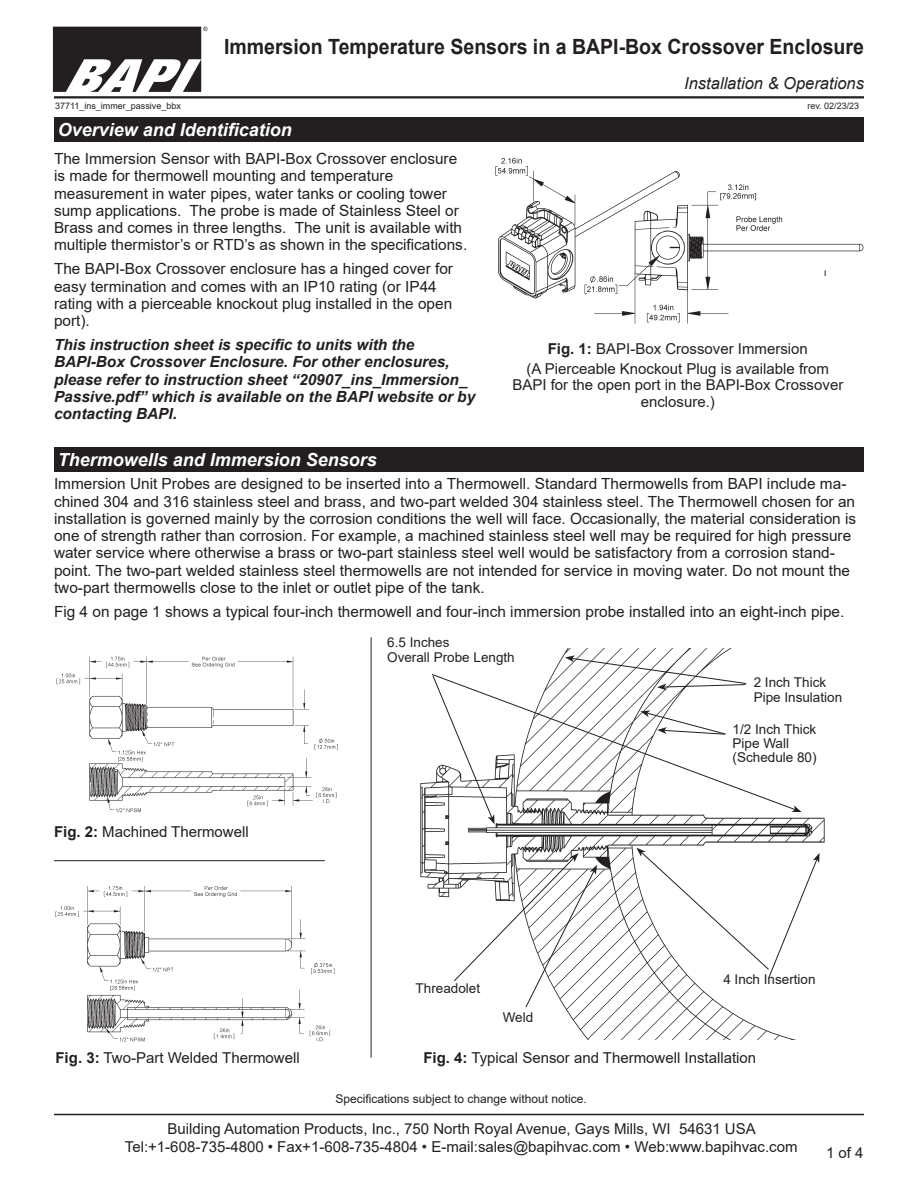
<style>
.page{position:relative;width:918px;height:1188px;background:#fff}
.page>*{position:absolute;margin:0;border:0;box-sizing:border-box;transform-origin:0 0}
.t1{font:700 21px "Arial";color:#231f20;scale:.93 1}
.Datasheet_Section_Ti{font:italic 700 18px "Arial";color:#fff}
.t2{font:italic 16.5px "Arial";color:#231f20}
.t3{font:15.3px/17.2px "Arial";color:#231f20}
.t4{font:italic 700 15.3px/17.2px "Arial";color:#231f20}
.t5{font:15px/16.5px "Arial";color:#231f20;text-align:center}
.t6{font:13.5px "Arial";color:#231f20}
.t7{font:12px "Arial";color:#231f20}
.t8{font:9px "Arial";color:#231f20}
.s1{font-weight:700}
</style>
<div class="page">
<img style="left:53px;top:27px;width:155px;height:65px">
<hr style="left:54px;top:96px;width:810px;height:2px;background:#231f20">
<hr style="left:54px;top:1114px;width:810px;height:1px;background:#231f20">
<img style="left:420px;top:649px;width:405px;height:390px">
<hr style="left:54px;top:860px;width:271px;height:1px;background:#231f20">
<hr style="left:371px;top:637px;width:1px;height:421px;background:#231f20">
<svg style="left:565px;top:655px;width:182px;height:18px"></svg>
<svg style="left:636px;top:848px;width:184px;height:130px"></svg>
<svg style="left:431px;top:673px;width:365px;height:138px"></svg>
<svg style="left:792px;top:806px;width:10px;height:6px"></svg>
<svg style="left:453px;top:853px;width:144px;height:155px"></svg>
<svg style="left:432px;top:675px;width:63px;height:149px"></svg>
<img style="left:495px;top:157px;width:369px;height:167px">
<img style="left:56px;top:656px;width:282px;height:157px">
<img style="left:55px;top:886px;width:280px;height:156px">
<div style="left:54px;top:118px;width:810px;height:24px;background:#231f20"></div>
<div style="left:54px;top:447px;width:810px;height:25px;background:#231f20"></div>
<h1 class="t1" style="left:224px;top:32px;width:690px">Immersion Temperature Sensors in a BAPI-Box Crossover Enclosure</h1>
<p class="t2" style="left:684px;top:72px;width:181px">Installation &amp; Operations</p>
<p class="t8" style="left:55px;top:100px;width:127px">37711_ins_immer_passive_bbx</p>
<p class="t8" style="left:807px;top:99px;width:53px">rev. 02/23/23</p>
<p class="Datasheet_Section_Ti" style="left:58px;top:118px;width:236px">Overview and Identification</p>
<p class="t3" style="left:54px;top:150px;width:415px">The Immersion Sensor with BAPI-Box Crossover enclosure is made for thermowell mounting and temperature measurement in water pipes, water tanks or cooling tower sump applications. The probe is made of Stainless Steel or Brass and comes in three lengths. The unit is available with multiple thermistor’s or RTD’s as shown in the specifications.</p>
<p class="t3" style="left:54px;top:260px;width:401px">The BAPI-Box Crossover enclosure has a hinged cover for easy termination and comes with an IP10 rating (or IP44 rating with a pierceable knockout plug installed in the open port).</p>
<p class="t4" style="left:54px;top:337px;width:423px">This instruction sheet is specific to units with the BAPI-Box Crossover Enclosure. For other enclosures, please refer to instruction sheet “20907_ins_Immersion_ Passive.pdf” which is available on the BAPI website or by contacting BAPI.</p>
<p class="t5" style="left:548px;top:341px;width:262px"><span class="s1">Fig. 1:</span> BAPI-Box Crossover Immersion</p>
<p class="t5" style="left:512px;top:360px;width:332px">(A Pierceable Knockout Plug is available from<br>BAPI for the open port in the BAPI-Box Crossover enclosure.)</p>
<p class="Datasheet_Section_Ti" style="left:58px;top:447px;width:321px">Thermowells and Immersion Sensors</p>
<p class="t3" style="left:54px;top:475px;width:804px">Immersion Unit Probes are designed to be inserted into a Thermowell. Standard Thermowells from BAPI include ma&shy;chined 304 and 316 stainless steel and brass, and two-part welded 304 stainless steel. The Thermowell chosen for an installation is governed mainly by the corrosion conditions the well will face. Occasionally, the material consideration is one of strength rather than corrosion. For example, a machined stainless steel well may be required for high pressure water service where otherwise a brass or two-part stainless steel well would be satisfactory from a corrosion stand&shy;point. The two-part welded stainless steel thermowells are not intended for service in moving water. Do not mount the two-part thermowells close to the inlet or outlet pipe of the tank.</p>
<p class="t3" style="left:54px;top:603px;width:792px">Fig 4 on page 1 shows a typical four-inch thermowell and four-inch immersion probe installed into an eight-inch pipe.</p>
<p class="t5" style="left:54px;top:823px;width:196px"><span class="s1">Fig. 2:</span> Machined Thermowell</p>
<p class="t6" style="left:387px;top:633px;width:64px">6.5 Inches</p>
<p class="t6" style="left:387px;top:647px;width:129px">Overall Probe Length</p>
<p class="t6" style="left:416px;top:979px;width:66px">Threadolet</p>
<p class="t6" style="left:503px;top:1008px;width:32px">Weld</p>
<p class="t6" style="left:754px;top:673px;width:74px">2 Inch Thick</p>
<p class="t6" style="left:754px;top:688px;width:90px">Pipe Insulation</p>
<p class="t6" style="left:733px;top:720px;width:85px">1/2 Inch Thick</p>
<p class="t6" style="left:733px;top:734px;width:58px">Pipe Wall</p>
<p class="t6" style="left:733px;top:748px;width:86px">(Schedule 80)</p>
<p class="t6" style="left:723px;top:970px;width:94px">4 Inch Insertion</p>
<p class="t5" style="left:56px;top:1050px;width:246px"><span class="s1">Fig. 3:</span> Two-Part Welded Thermowell</p>
<p class="t5" style="left:423px;top:1050px;width:334px"><span class="s1">Fig. 4:</span> Typical Sensor and Thermowell Installation</p>
<p class="t7" style="left:335px;top:1090px;width:253px">Specifications subject to change without notice.</p>
<p class="t5" style="left:125px;top:1119px;width:674px;line-height:18px">Building Automation Products, Inc., 750 North Royal Avenue, Gays Mills, WI 54631 USA<br>Tel:+1-608-735-4800 • Fax+1-608-735-4804 • E-mail:sales@bapihvac.com • Web:www.bapihvac.com</p>
<p class="t5" style="left:826px;top:1145px;width:39px">1 of 4</p>
</div>
